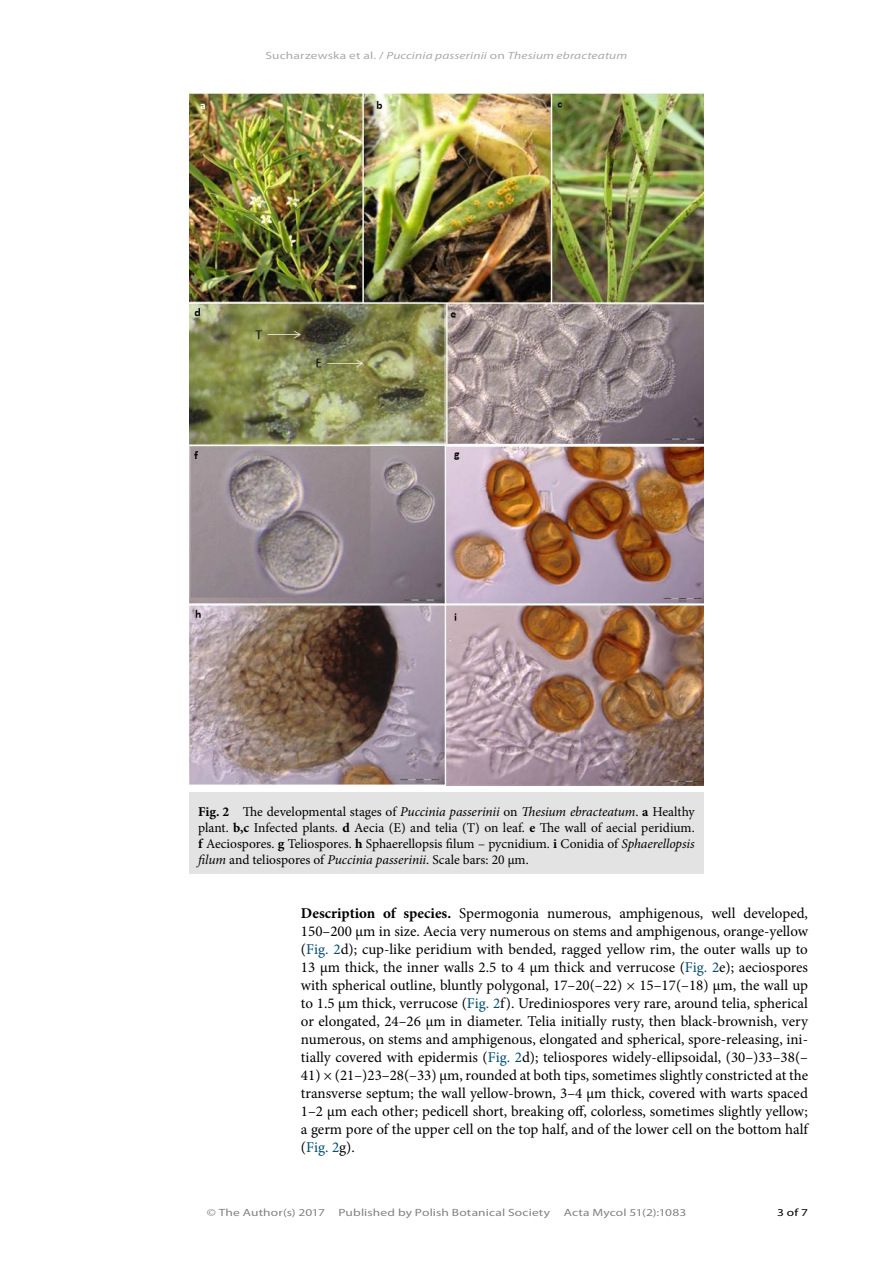
<style>
.page{position:relative;width:893px;height:1263px;background:#fff}
.page>*{position:absolute;margin:0;border:0;box-sizing:border-box;transform-origin:0 0}
.Body_text___top_marg{font:15px/18px "Minion Pro";color:#000;text-align:justify}
.t1{font:13.5px/16.2px "Minion Pro";color:#000;text-align:justify}
.t2{font:10.5px "Myriad Pro";letter-spacing:.01em;color:#828282;scale:1.28 1}
.t3{font:italic 10.5px "Myriad Pro";letter-spacing:.01em;color:#aaa;scale:1.28 1}
.t4{font:10.5px "Myriad Pro";color:#000;scale:1.28 1}
.s1{font-style:normal}
.s2{font-weight:700}
.s3{font-style:italic}
.s4{color:#004b6f}
</style>
<div class="page">
<img style="left:189px;top:94px;width:515px;height:691px">
<div style="left:189px;top:792px;width:515px;height:81px;background:#e2e3e2"></div>
<p class="t3" style="left:266px;top:49px;width:284px"><span class="s1">Sucharzewska et al. /</span> Puccinia passerinii <span class="s1">on</span> Thesium ebracteatum</p>
<p class="t1" style="left:198px;top:803px;width:498px"><span class="s2">Fig. 2</span> The developmental stages of <span class="s3">Puccinia passerinii</span> on <span class="s3">Thesium ebracteatum</span>. <span class="s2">a</span> Healthy plant. <span class="s2">b,c</span> Infected plants. <span class="s2">d</span> Aecia (E) and telia (T) on leaf. <span class="s2">e</span> The wall of aecial peridium. <span class="s2">f</span> Aeciospores. <span class="s2">g</span> Teliospores. <span class="s2">h</span> Sphaerellopsis filum – pycnidium. <span class="s2">i</span> Conidia of <span class="s3">Sphaerellopsis filum</span> and teliospores of <span class="s3">Puccinia passerinii</span>. Scale bars: 20 µm.</p>
<p class="Body_text___top_marg" style="left:301px;top:904px;width:509px"><span class="s2">Description of species.</span> Spermogonia numerous, amphigenous, well developed, 150–200 µm in size. Aecia very numerous on stems and amphigenous, orange-yellow (<span class="s4">Fig. 2</span>d); cup-like peridium with bended, ragged yellow rim, the outer walls up to 13 µm thick, the inner walls 2.5 to 4 µm thick and verrucose (<span class="s4">Fig. 2</span>e); aeciospores with spherical outline, bluntly polygonal, 17–20(–22) × 15–17(–18) µm, the wall up to 1.5 µm thick, verrucose (<span class="s4">Fig. 2</span>f). Urediniospores very rare, around telia, spherical or elongated, 24–26 µm in diameter. Telia initially rusty, then black-brownish, very numerous, on stems and amphigenous, elongated and spherical, spore-releasing, ini&shy;tially covered with epidermis (<span class="s4">Fig. 2</span>d); teliospores widely-ellipsoidal, (30–)33–38(–</p>
<p class="Body_text___top_marg" style="left:301px;top:1066px;width:509px">41) × (21–)23–28(–33) µm, rounded at both tips, sometimes slightly constricted at the transverse septum; the wall yellow-brown, 3–4 µm thick, covered with warts spaced 1–2 µm each other; pedicell short, breaking off, colorless, sometimes slightly yellow; a germ pore of the upper cell on the top half, and of the lower cell on the bottom half (<span class="s4">Fig. 2</span>g).</p>
<p class="t2" style="left:207px;top:1205px;width:94px">© The Author(s) 2017</p>
<p class="t2" style="left:338px;top:1205px;width:167px">Published by Polish Botanical Society</p>
<p class="t2" style="left:564px;top:1205px;width:97px">Acta Mycol 51(2):1083</p>
<p class="t4" style="left:777px;top:1205px;width:26px">3 of 7</p>
</div>
